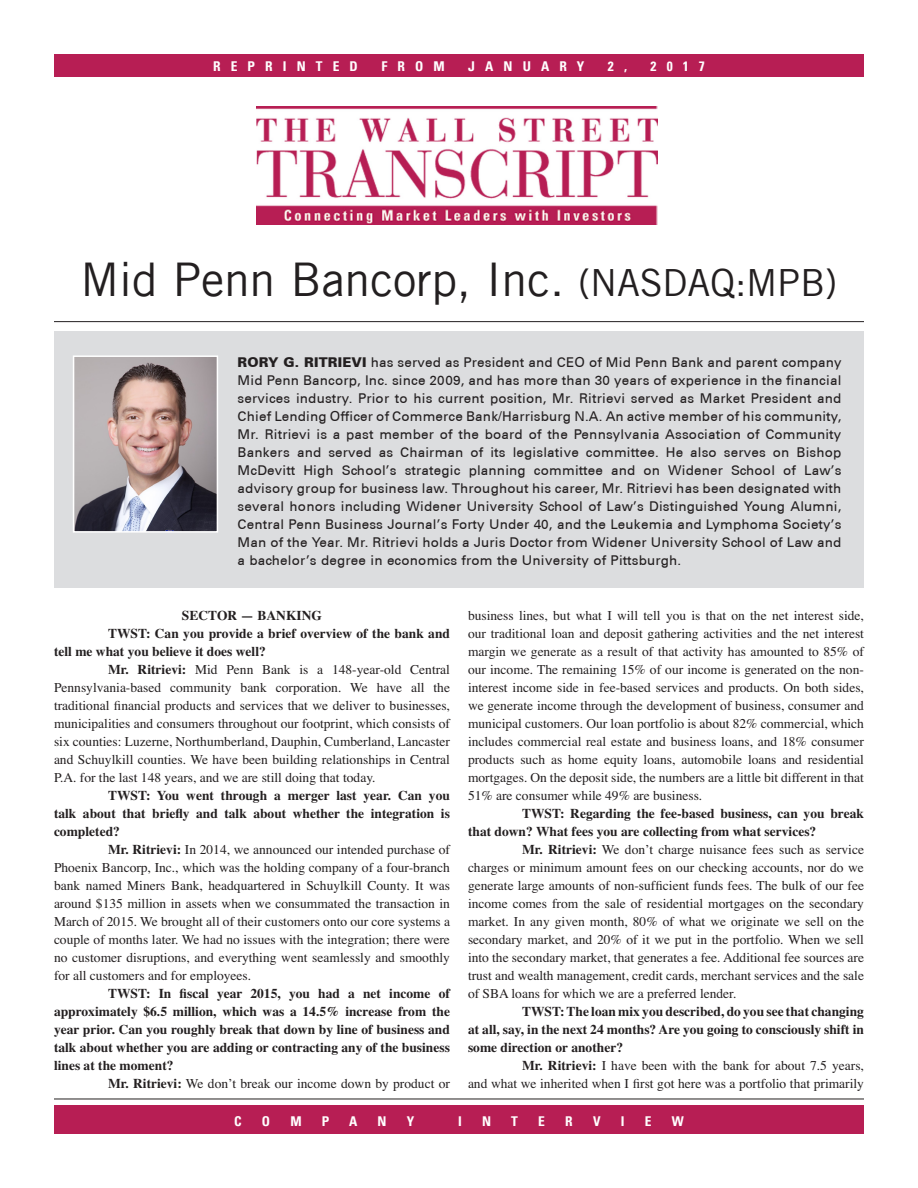
<style>
.page{position:relative;width:918px;height:1188px;background:#fff}
.page>*{position:absolute;margin:0;border:0;box-sizing:border-box;transform-origin:0 0}
.t1{font:46.5px "Trade Gothic LT";letter-spacing:-.005em;color:#231f20}
.t2{font:13.5px/18px "Times";color:#231f20;text-align:justify}
.Biography__Companies{font:500 13.5px/18px "Univers CE";letter-spacing:.01em;color:#231f20;text-align:justify}
.t3{font:700 13.5px/18px "Times";color:#231f20;text-align:justify}
.t4{font:700 condensed 13.5px "Univers LT";letter-spacing:.75em;color:#fff}
.s1{font-size:37.5px}
.s2{font-weight:900}
.s3{font-weight:700}
</style>
<div class="page">
<div style="left:54px;top:331px;width:810px;height:257px;background:#dcdddf"></div>
<hr style="left:54px;top:321px;width:810px;height:1px;background:#231f20">
<div style="left:54px;top:1105px;width:810px;height:29px;background:#b71e54"></div>
<hr style="left:54px;top:1099px;width:810px;height:1px;background:#231f20">
<div style="left:54px;top:54px;width:810px;height:22px;background:#b71e54"></div>
<img style="left:257px;top:107px;width:401px;height:117px">
<img style="left:76px;top:358px;width:139px;height:172px">
<div style="left:73px;top:355px;width:145px;height:178px;border:2px solid #fff"></div>
<p class="t4" style="left:213px;top:58px;width:146px">REPRINTED</p>
<p class="t4" style="left:381px;top:58px;width:65px">FROM</p>
<p class="t4" style="left:468px;top:58px;width:118px">JANUARY</p>
<p class="t4" style="left:608px;top:58px;width:21px">2 ,</p>
<p class="t4" style="left:651px;top:58px;width:56px">2017</p>
<p class="t1" style="left:81px;top:252px;width:758px">Mid Penn Bancorp, Inc. <span class="s1">(NASDAQ:MPB)</span></p>
<p class="Biography__Companies" style="left:238px;top:354px;width:605px"><span class="s2">RORY G. RITRIEVI</span> has served as President and CEO of Mid Penn Bank and parent company Mid Penn Bancorp, Inc. since 2009, and has more than 30 years of experience in the financial services industry. Prior to his current position, Mr. Ritrievi served as Market President and Chief Lending Officer of Commerce Bank/Harrisburg N.A. An active member of his community, Mr. Ritrievi is a past member of the board of the Pennsylvania Association of Community Bankers and served as Chairman of its legislative committee. He also serves on Bishop McDevitt High School’s strategic planning committee and on Widener School of Law’s advisory group for business law. Throughout his career, Mr. Ritrievi has been designated with several honors including Widener University School of Law’s Distinguished Young Alumni, Central Penn Business Journal’s Forty Under 40, and the Leukemia and Lymphoma Society’s Man of the Year. Mr. Ritrievi holds a Juris Doctor from Widener University School of Law and a bachelor’s degree in economics from the University of Pittsburgh.</p>
<p class="t3" style="left:182px;top:607px;width:142px">SECTOR — BANKING</p>
<p class="t3" style="left:54px;top:625px;width:398px;text-indent:54px">TWST: Can you provide a brief overview of the bank and tell me what you believe it does well?</p>
<p class="t2" style="left:54px;top:661px;width:398px;text-indent:54px"><span class="s3">Mr. Ritrievi:</span> Mid Penn Bank is a 148-year-old Central Pennsylvania-based community bank corporation. We have all the traditional financial products and services that we deliver to businesses, municipalities and consumers throughout our footprint, which consists of six counties: Luzerne, Northumberland, Dauphin, Cumberland, Lancaster and Schuylkill counties. We have been building relationships in Central P.A. for the last 148 years, and we are still doing that today.</p>
<p class="t3" style="left:54px;top:787px;width:397px;text-indent:54px">TWST: You went through a merger last year. Can you talk about that briefly and talk about whether the integration is completed?</p>
<p class="t2" style="left:54px;top:841px;width:398px;text-indent:54px"><span class="s3">Mr. Ritrievi:</span> In 2014, we announced our intended purchase of Phoenix Bancorp, Inc., which was the holding company of a four-branch bank named Miners Bank, headquartered in Schuylkill County. It was around $135 million in assets when we consummated the transaction in March of 2015. We brought all of their customers onto our core systems a couple of months later. We had no issues with the integration; there were no customer disruptions, and everything went seamlessly and smoothly for all customers and for employees.</p>
<p class="t3" style="left:54px;top:985px;width:398px;text-indent:54px">TWST: In fiscal year 2015, you had a net income of approximately $6.5 million, which was a 14.5% increase from the year prior. Can you roughly break that down by line of business and talk about whether you are adding or contracting any of the business lines at the moment?</p>
<p class="t2" style="left:108px;top:1075px;width:344px"><span class="s3">Mr. Ritrievi:</span> We don’t break our income down by product or</p>
<p class="t2" style="left:468px;top:607px;width:398px">business lines, but what I will tell you is that on the net interest side, our traditional loan and deposit gathering activities and the net interest margin we generate as a result of that activity has amounted to 85% of our income. The remaining 15% of our income is generated on the non&shy;interest income side in fee-based services and products. On both sides, we generate income through the development of business, consumer and municipal customers. Our loan portfolio is about 82% commercial, which includes commercial real estate and business loans, and 18% consumer products such as home equity loans, automobile loans and residential mortgages. On the deposit side, the numbers are a little bit different in that 51% are consumer while 49% are business.</p>
<p class="t3" style="left:468px;top:805px;width:397px;text-indent:54px">TWST: Regarding the fee-based business, can you break that down? What fees you are collecting from what services?</p>
<p class="t2" style="left:468px;top:841px;width:398px;text-indent:54px"><span class="s3">Mr. Ritrievi:</span> We don’t charge nuisance fees such as service charges or minimum amount fees on our checking accounts, nor do we generate large amounts of non-sufficient funds fees. The bulk of our fee income comes from the sale of residential mortgages on the secondary market. In any given month, 80% of what we originate we sell on the secondary market, and 20% of it we put in the portfolio. When we sell into the secondary market, that generates a fee. Additional fee sources are trust and wealth management, credit cards, merchant services and the sale of SBA loans for which we are a preferred lender.</p>
<p class="t3" style="left:468px;top:1003px;width:397px;text-indent:54px">TWST: The loan mix you described, do you see that changing at all, say, in the next 24 months? Are you going to consciously shift in some direction or another?</p>
<p class="t2" style="left:468px;top:1057px;width:398px;text-align:right"><span class="s3">Mr. Ritrievi:</span> I have been with the bank for about 7.5 years,<br>and what we inherited when I first got here was a portfolio that primarily</p>
<p class="t4" style="left:234px;top:1113px;width:9px">C</p>
<p class="t4" style="left:262px;top:1113px;width:10px">O</p>
<p class="t4" style="left:290px;top:1113px;width:13px">M</p>
<p class="t4" style="left:322px;top:1113px;width:9px">P</p>
<p class="t4" style="left:349px;top:1113px;width:10px">A</p>
<p class="t4" style="left:377px;top:1113px;width:11px">N</p>
<p class="t4" style="left:407px;top:1113px;width:9px">Y</p>
<p class="t4" style="left:458px;top:1113px;width:5px">I</p>
<p class="t4" style="left:482px;top:1113px;width:11px">N</p>
<p class="t4" style="left:511px;top:1113px;width:8px">T</p>
<p class="t4" style="left:538px;top:1113px;width:8px">E</p>
<p class="t4" style="left:565px;top:1113px;width:9px">R</p>
<p class="t4" style="left:593px;top:1113px;width:9px">V</p>
<p class="t4" style="left:621px;top:1113px;width:5px">I</p>
<p class="t4" style="left:645px;top:1113px;width:8px">E</p>
<p class="t4" style="left:672px;top:1113px;width:14px">W</p>
</div>
